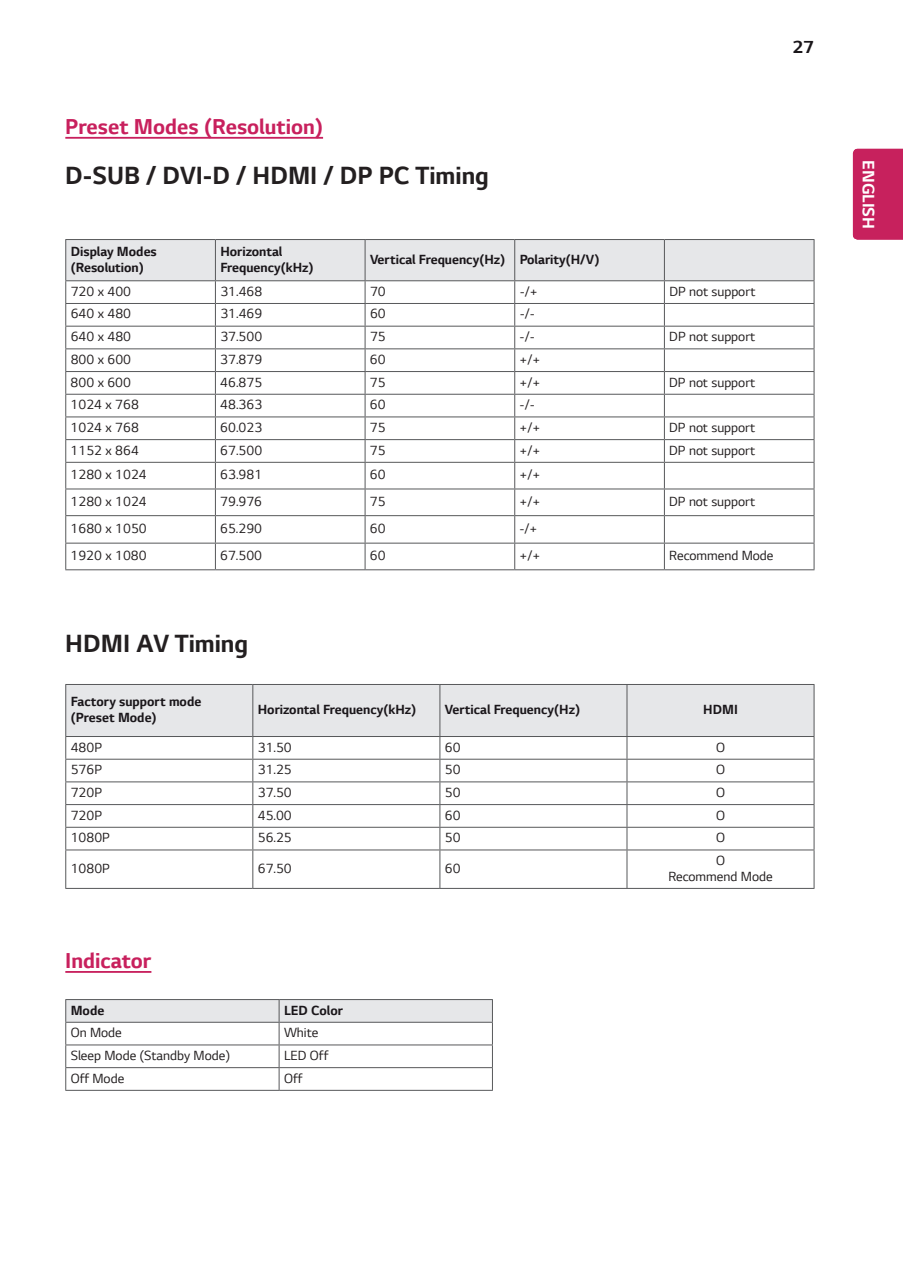
<style>
.page{position:relative;width:903px;height:1275px;background:#fff}
.page>*{position:absolute;margin:0;border:0;box-sizing:border-box;transform-origin:0 0}
.t1{font:700 26.25px "LG Smart";color:#231f20}
.t2{font:700 22.75px "LG Smart";color:#c8205d}
.t3{font:700 21px "LG Smart";color:#fff}
.t4{font:700 18.38px "LG Smart";color:#1a161a}
.t5{font:700 17.5px "LG Smart";color:#fff}
.t6{font:14px/15.8px "LG Smart";color:#231f20;text-align:center}
.t7{font:700 14px/15.8px "LG Smart";color:#1a161a}
</style>
<div class="page">
<div style="left:853px;top:149px;width:50px;height:91px;background:#c7215d"></div>
<hr style="left:65px;top:137px;width:258px;height:2px;background:#c8205d">
<hr style="left:65px;top:971px;width:86px;height:2px;background:#c8205d">
<hr style="left:65px;top:239px;width:150px;height:1px;background:#57585a">
<hr style="left:215px;top:239px;width:150px;height:1px;background:#57585a">
<hr style="left:365px;top:239px;width:150px;height:1px;background:#57585a">
<hr style="left:515px;top:239px;width:149px;height:1px;background:#57585a">
<hr style="left:664px;top:239px;width:150px;height:1px;background:#57585a">
<svg style="left:65px;top:240px;width:749px;height:329px"></svg>
<hr style="left:65px;top:569px;width:150px;height:1px;background:#57585a">
<hr style="left:215px;top:569px;width:150px;height:1px;background:#57585a">
<hr style="left:365px;top:569px;width:150px;height:1px;background:#57585a">
<hr style="left:515px;top:569px;width:149px;height:1px;background:#57585a">
<hr style="left:664px;top:569px;width:150px;height:1px;background:#57585a">
<svg style="left:65px;top:684px;width:749px;height:165px"></svg>
<hr style="left:65px;top:849px;width:188px;height:1px;background:#57585a">
<hr style="left:65px;top:850px;width:1px;height:38px;background:#57585a">
<hr style="left:253px;top:849px;width:187px;height:1px;background:#57585a">
<hr style="left:252px;top:850px;width:1px;height:38px;background:#57585a">
<hr style="left:440px;top:849px;width:187px;height:1px;background:#57585a">
<hr style="left:439px;top:850px;width:1px;height:38px;background:#57585a">
<hr style="left:627px;top:849px;width:187px;height:1px;background:#57585a">
<hr style="left:626px;top:850px;width:1px;height:38px;background:#57585a">
<hr style="left:813px;top:850px;width:1px;height:38px;background:#57585a">
<hr style="left:65px;top:888px;width:188px;height:1px;background:#57585a">
<hr style="left:253px;top:888px;width:187px;height:1px;background:#57585a">
<hr style="left:440px;top:888px;width:187px;height:1px;background:#57585a">
<hr style="left:627px;top:888px;width:187px;height:1px;background:#57585a">
<svg style="left:65px;top:999px;width:428px;height:91px"></svg>
<hr style="left:65px;top:1090px;width:214px;height:1px;background:#57585a">
<hr style="left:279px;top:1090px;width:214px;height:1px;background:#57585a">
<h3 class="t4" style="left:793px;top:34px;width:22px">27</h3>
<h2 class="t2" style="left:65px;top:111px;width:259px">Preset Modes (Resolution)</h2>
<h1 class="t1" style="left:65px;top:158px;width:425px">D-SUB / DVI-D / HDMI / DP PC Timing</h1>
<p class="t7" style="left:71px;top:243px;width:88px">Display Modes (Resolution)</p>
<p class="t7" style="left:220px;top:243px;width:95px">Horizontal<br>Frequency(kHz)</p>
<p class="t7" style="left:370px;top:251px;width:231px">Vertical Frequency(Hz) Polarity(H/V)</p>
<p class="t6" style="left:71px;top:283px;width:62px">720 x 400</p>
<p class="t6" style="left:220px;top:283px;width:43px">31.468</p>
<p class="t6" style="left:370px;top:283px;width:17px">70</p>
<p class="t6" style="left:520px;top:283px;width:19px">-/+</p>
<p class="t6" style="left:669px;top:283px;width:88px">DP not support</p>
<p class="t6" style="left:71px;top:306px;width:62px">640 x 480</p>
<p class="t6" style="left:220px;top:306px;width:43px">31.469</p>
<p class="t6" style="left:370px;top:306px;width:17px">60</p>
<p class="t6" style="left:520px;top:306px;width:17px">-/-</p>
<p class="t6" style="left:71px;top:328px;width:62px">640 x 480</p>
<p class="t6" style="left:220px;top:328px;width:43px">37.500</p>
<p class="t6" style="left:370px;top:328px;width:17px">75</p>
<p class="t6" style="left:520px;top:328px;width:17px">-/-</p>
<p class="t6" style="left:669px;top:328px;width:88px">DP not support</p>
<p class="t6" style="left:71px;top:351px;width:62px">800 x 600</p>
<p class="t6" style="left:220px;top:351px;width:43px">37.879</p>
<p class="t6" style="left:370px;top:351px;width:17px">60</p>
<p class="t6" style="left:520px;top:351px;width:22px">+/+</p>
<p class="t6" style="left:71px;top:374px;width:62px">800 x 600</p>
<p class="t6" style="left:220px;top:374px;width:43px">46.875</p>
<p class="t6" style="left:370px;top:374px;width:17px">75</p>
<p class="t6" style="left:520px;top:374px;width:22px">+/+</p>
<p class="t6" style="left:669px;top:374px;width:88px">DP not support</p>
<p class="t6" style="left:71px;top:396px;width:70px">1024 x 768</p>
<p class="t6" style="left:220px;top:396px;width:43px">48.363</p>
<p class="t6" style="left:370px;top:396px;width:17px">60</p>
<p class="t6" style="left:520px;top:396px;width:17px">-/-</p>
<p class="t6" style="left:71px;top:419px;width:70px">1024 x 768</p>
<p class="t6" style="left:220px;top:419px;width:43px">60.023</p>
<p class="t6" style="left:370px;top:419px;width:17px">75</p>
<p class="t6" style="left:520px;top:419px;width:22px">+/+</p>
<p class="t6" style="left:669px;top:419px;width:88px">DP not support</p>
<p class="t6" style="left:71px;top:442px;width:70px">1152 x 864</p>
<p class="t6" style="left:220px;top:442px;width:43px">67.500</p>
<p class="t6" style="left:370px;top:442px;width:17px">75</p>
<p class="t6" style="left:519px;top:442px;width:22px">+/+</p>
<p class="t6" style="left:669px;top:442px;width:88px">DP not support</p>
<p class="t6" style="left:71px;top:466px;width:78px">1280 x 1024</p>
<p class="t6" style="left:220px;top:466px;width:43px">63.981</p>
<p class="t6" style="left:370px;top:466px;width:17px">60</p>
<p class="t6" style="left:519px;top:466px;width:22px">+/+</p>
<p class="t6" style="left:71px;top:493px;width:78px">1280 x 1024</p>
<p class="t6" style="left:220px;top:493px;width:43px">79.976</p>
<p class="t6" style="left:370px;top:493px;width:17px">75</p>
<p class="t6" style="left:519px;top:493px;width:22px">+/+</p>
<p class="t6" style="left:669px;top:493px;width:88px">DP not support</p>
<p class="t6" style="left:71px;top:520px;width:78px">1680 x 1050</p>
<p class="t6" style="left:220px;top:520px;width:43px">65.290</p>
<p class="t6" style="left:370px;top:520px;width:17px">60</p>
<p class="t6" style="left:519px;top:520px;width:19px">-/+</p>
<p class="t6" style="left:71px;top:547px;width:78px">1920 x 1080</p>
<p class="t6" style="left:220px;top:547px;width:43px">67.500</p>
<p class="t6" style="left:370px;top:547px;width:17px">60</p>
<p class="t6" style="left:519px;top:547px;width:22px">+/+</p>
<p class="t6" style="left:669px;top:547px;width:106px">Recommend Mode</p>
<h1 class="t1" style="left:65px;top:626px;width:184px">HDMI AV Timing</h1>
<p class="t7" style="left:71px;top:694px;width:132px">Factory support mode (Preset Mode)</p>
<p class="t7" style="left:258px;top:701px;width:160px">Horizontal Frequency(kHz)</p>
<p class="t7" style="left:445px;top:701px;width:137px">Vertical Frequency(Hz)</p>
<p class="t7" style="left:703px;top:701px;width:36px">HDMI</p>
<p class="t6" style="left:71px;top:739px;width:33px">480P</p>
<p class="t6" style="left:258px;top:739px;width:36px">31.50</p>
<p class="t6" style="left:445px;top:739px;width:17px">60</p>
<p class="t6" style="left:716px;top:739px;width:10px">O</p>
<p class="t6" style="left:71px;top:761px;width:33px">576P</p>
<p class="t6" style="left:258px;top:761px;width:36px">31.25</p>
<p class="t6" style="left:445px;top:761px;width:17px">50</p>
<p class="t6" style="left:716px;top:761px;width:10px">O</p>
<p class="t6" style="left:71px;top:784px;width:33px">720P</p>
<p class="t6" style="left:258px;top:784px;width:36px">37.50</p>
<p class="t6" style="left:445px;top:784px;width:17px">50</p>
<p class="t6" style="left:716px;top:784px;width:10px">O</p>
<p class="t6" style="left:71px;top:807px;width:33px">720P</p>
<p class="t6" style="left:258px;top:807px;width:36px">45.00</p>
<p class="t6" style="left:445px;top:807px;width:17px">60</p>
<p class="t6" style="left:716px;top:807px;width:10px">O</p>
<p class="t6" style="left:71px;top:829px;width:41px">1080P</p>
<p class="t6" style="left:258px;top:829px;width:36px">56.25</p>
<p class="t6" style="left:445px;top:829px;width:17px">50</p>
<p class="t6" style="left:716px;top:829px;width:10px">O</p>
<p class="t6" style="left:71px;top:860px;width:41px">1080P</p>
<p class="t6" style="left:258px;top:860px;width:36px">67.50</p>
<p class="t6" style="left:445px;top:860px;width:17px">60</p>
<p class="t6" style="left:668px;top:852px;width:106px">O<br>Recommend Mode</p>
<h2 class="t2" style="left:65px;top:945px;width:88px">Indicator</h2>
<p class="t7" style="left:71px;top:1002px;width:35px">Mode</p>
<p class="t7" style="left:284px;top:1002px;width:61px">LED Color</p>
<p class="t6" style="left:71px;top:1024px;width:53px">On Mode</p>
<p class="t6" style="left:284px;top:1024px;width:36px">White</p>
<p class="t6" style="left:71px;top:1047px;width:161px">Sleep Mode (Standby Mode)</p>
<p class="t6" style="left:284px;top:1047px;width:46px">LED Off</p>
<p class="t6" style="left:71px;top:1070px;width:55px">Off Mode</p>
<p class="t6" style="left:284px;top:1070px;width:20px">Off</p>
<p class="t5" style="left:880px;top:160px;width:70px;rotate:90deg">ENGLISH</p>
<h3 class="t3" style="left:884px;top:174px;width:43px;rotate:90deg">ENG</h3>
</div>
